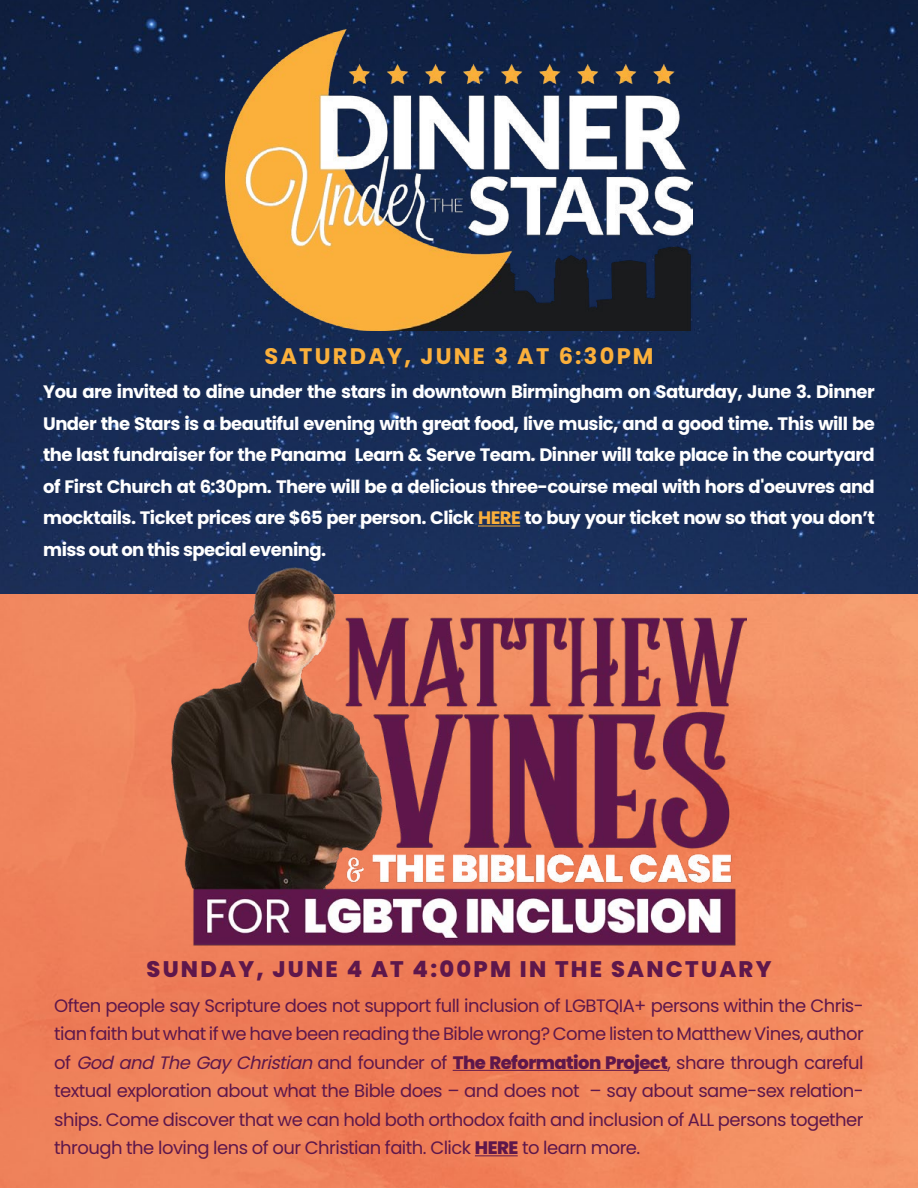
<style>
.page{position:relative;width:918px;height:1188px;background:#fff}
.page>*{position:absolute;margin:0;border:0;box-sizing:border-box;transform-origin:0 0}
.t1{font:800 22.5px "Poppins";letter-spacing:.1em;color:#5e174b}
.t2{font:700 22.5px "Poppins";letter-spacing:.1em;color:#fbb03b}
.t3{font:18px/28.5px "Poppins";letter-spacing:-.03em;color:#5e174b;text-align:justify}
.t4{font:700 18px/31.5px "Poppins";letter-spacing:-.03em;color:#fff;text-align:justify}
.s1{color:#fbb03b}
.s2{font-style:italic}
.s3{font-weight:800}
</style>
<div class="page">
<img style="left:0;top:0;width:918px;height:594px">
<img style="left:0;top:594px;width:918px;height:594px">
<img style="left:225px;top:29px;width:468px;height:302px">
<hr style="left:478px;top:526px;width:42px;height:1px;background:#fbb03b">
<hr style="left:453px;top:1070px;width:214px;height:1px;background:#5e174b">
<hr style="left:475px;top:1155px;width:43px;height:1px;background:#5e174b">
<img style="left:171px;top:565px;width:576px;height:382px">
<p class="t2" style="left:264px;top:343px;width:391px">SATURDAY, JUNE 3 AT 6:30PM</p>
<p class="t4" style="left:43px;top:376px;width:833px">You are invited to dine under the stars in downtown Birmingham on Saturday, June 3. Dinner Under the Stars is a beautiful evening with great food, live music, and a good time. This will be the last fundraiser for the Panama Learn &amp; Serve Team. Dinner will take place in the courtyard of First Church at 6:30pm. There will be a delicious three-course meal with hors d'oeuvres and mocktails. Ticket prices are $65 per person. Click <span class="s1">HERE</span> to buy your ticket now so that you don’t miss out on this special evening.</p>
<p class="t1" style="left:146px;top:956px;width:627px">SUNDAY, JUNE 4 AT 4:00PM IN THE SANCTUARY</p>
<p class="t3" style="left:54px;top:991px;width:811px">Often people say Scripture does not support full inclusion of LGBTQIA+ persons within the Chris&shy;tian faith but what if we have been reading the Bible wrong? Come listen to Matthew Vines, author of <span class="s2">GodandTheGayChristian</span>and founder of <span class="s3">The Reformation Project</span>, share through careful textual exploration about what the Bible does – and does not – say about same-sex relation&shy;ships. Come discover that we can hold both orthodox faith and inclusion of ALL persons together through the loving lens of our Christian faith. Click <span class="s3">HERE</span> to learn more.</p>
</div>
